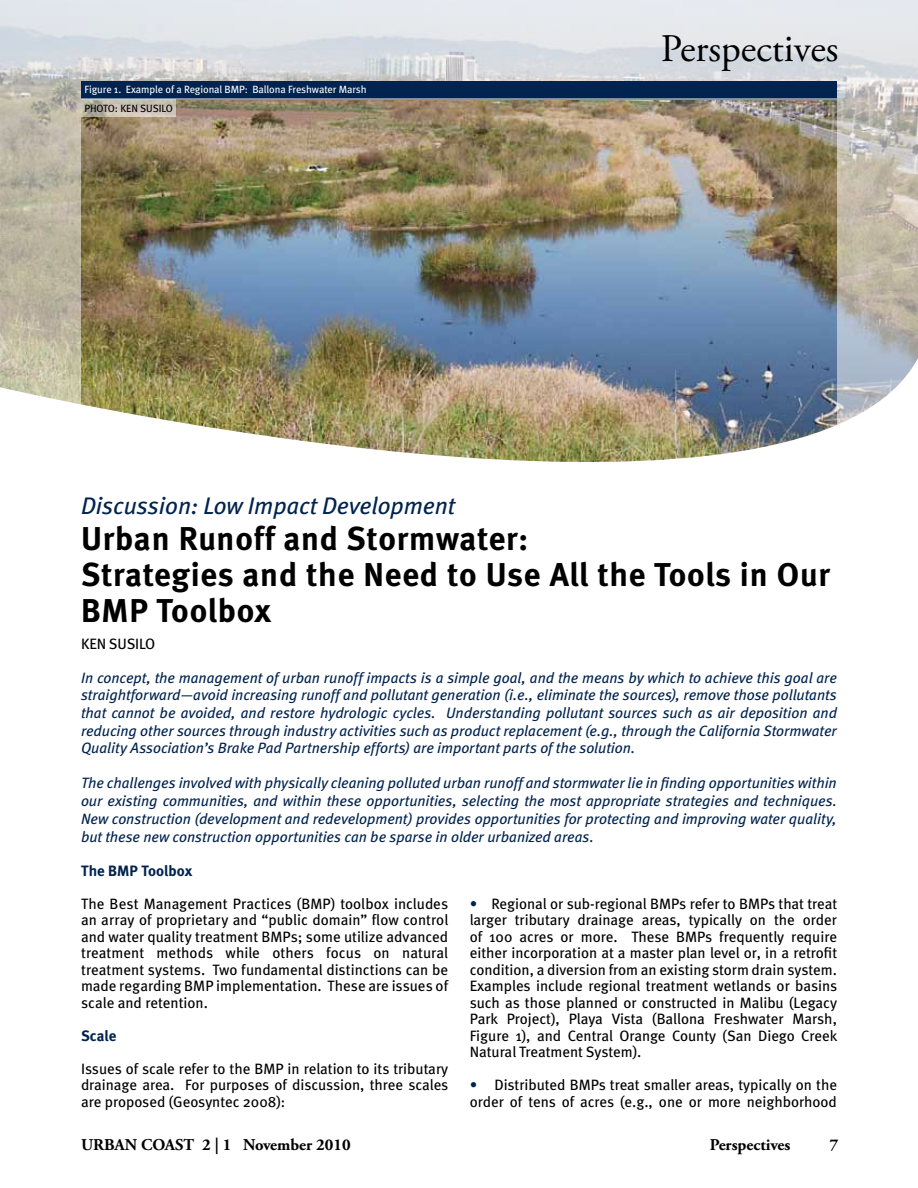
<style>
.page{position:relative;width:918px;height:1188px;background:#fff}
.page>*{position:absolute;margin:0;border:0;box-sizing:border-box;transform-origin:0 0}
.t1{font:39px "Adobe Garamond Pro";color:#000}
.t2{font:700 33px/36px "Meta";letter-spacing:.025em;color:#000}
.t3{font:italic 24px "Meta";color:#00234f}
.t4{font:700 16.5px "Adobe Garamond Pro";color:#000}
.t5{font:15px/16.5px "Meta";color:#000;text-align:justify}
.t6{font:italic 15px/17.7px "Meta";color:#00234f;text-align:justify}
.t7{font:700 15px "Meta";letter-spacing:.005em;color:#00234f}
.t8{font:10.5px "Meta";letter-spacing:-.005em;color:#fff}
.t9{font:10.5px "Meta";letter-spacing:-.005em;color:#000}
.s1{color:#00234f}
</style>
<div class="page">
<img style="left:81px;top:100px;width:756px;height:362px">
<svg style="left:837px;top:0;width:81px;height:425px;background:#c8c6c2"></svg>
<svg style="left:0;top:0;width:81px;height:405px;background:#c3c0b1"></svg>
<svg style="left:81px;top:0;width:756px;height:81px;background:#dde1e5"></svg>
<div style="left:81px;top:81px;width:756px;height:18px;background:#00234f"></div>
<svg style="left:81px;top:99px;width:95px;height:17px;background:#c4beb3"></svg>
<p class="t8" style="left:85px;top:83px;width:284px">Figure 1. Example of a Regional BMP: Ballona Freshwater Marsh</p>
<p class="t9" style="left:84px;top:102px;width:90px">Photo: Ken Susi lo</p>
<h1 class="t1" style="left:661px;top:25px;width:179px">Perspectives</h1>
<h3 class="t3" style="left:81px;top:492px;width:376px">Discussion: Low Impact Development</h3>
<h2 class="t2" style="left:81px;top:520px;width:751px">Urban Runoff and Stormwater:<br>Strategies and the Need to Use All the Tools in Our<br>BMP Toolbox</h2>
<p class="t5" style="left:81px;top:635px;width:9px">KEN</p>
<p class="t5" style="left:109px;top:635px;width:39px">SUSILO</p>
<p class="t6" style="left:81px;top:668px;width:758px">In concept, the management of urban runoff impacts is a simple goal, and the means by which to achieve this goal are straightforward—avoid increasing runoff and pollutant generation (i.e., eliminate the sources), remove those pollutants that cannot be avoided, and restore hydrologic cycles. Understanding pollutant sources such as air deposition and reducing other sources through industry activities such as product replacement (e.g., through the California Stormwater Quality Association’s Brake Pad Partnership efforts) are important parts of the solution.</p>
<p class="t6" style="left:81px;top:774px;width:758px">The challenges involved with physically cleaning polluted urban runoff and stormwater lie in finding opportunities within our existing communities, and within these opportunities, selecting the most appropriate strategies and techniques.<br>New construction (development and redevelopment) provides opportunities for protecting and improving water quality, but these new construction opportunities can be sparse in older urbanized areas.</p>
<p class="t7" style="left:81px;top:862px;width:113px">The BMP Toolbox</p>
<p class="t5" style="left:81px;top:895px;width:369px">The Best Management Practices (BMP) toolbox includes an array of proprietary and “public domain” flow control and water quality treatment BMPs; some utilize advanced treatment methods while others focus on natural treatment systems. Two fundamental distinctions can be made regarding BMP implementation. These are issues of scale and retention.</p>
<p class="t7" style="left:81px;top:1027px;width:37px">Scale</p>
<p class="t5" style="left:81px;top:1060px;width:369px">Issues of scale refer to the BMP in relation to its tributary drainage area. For purposes of discussion, three scales are proposed (Geosyntec 2008):</p>
<p class="t5" style="left:470px;top:895px;width:369px"><span class="s1">•</span> Regional or sub-regional BMPs refer to BMPs that treat larger tributary drainage areas, typically on the order of 100 acres or more. These BMPs frequently require either incorporation at a master plan level or, in a retrofit condition, a diversion from an existing storm drain system.<br>Examples include regional treatment wetlands or basins such as those planned or constructed in Malibu (Legacy Park Project), Playa Vista (Ballona Freshwater Marsh, Figure 1), and Central Orange County (San Diego Creek N atural Treatment System).</p>
<p class="t5" style="left:470px;top:1076px;width:369px"><span class="s1">•</span> Distributed BMPs treat smaller areas, typically on the order of tens of acres (e.g., one or more neighborhood</p>
<p class="t4" style="left:81px;top:1135px;width:271px">URBAN COAST 2 | 1 November 2010</p>
<p class="t4" style="left:710px;top:1135px;width:82px">Perspectives</p>
<p class="t4" style="left:830px;top:1135px;width:10px">7</p>
</div>
